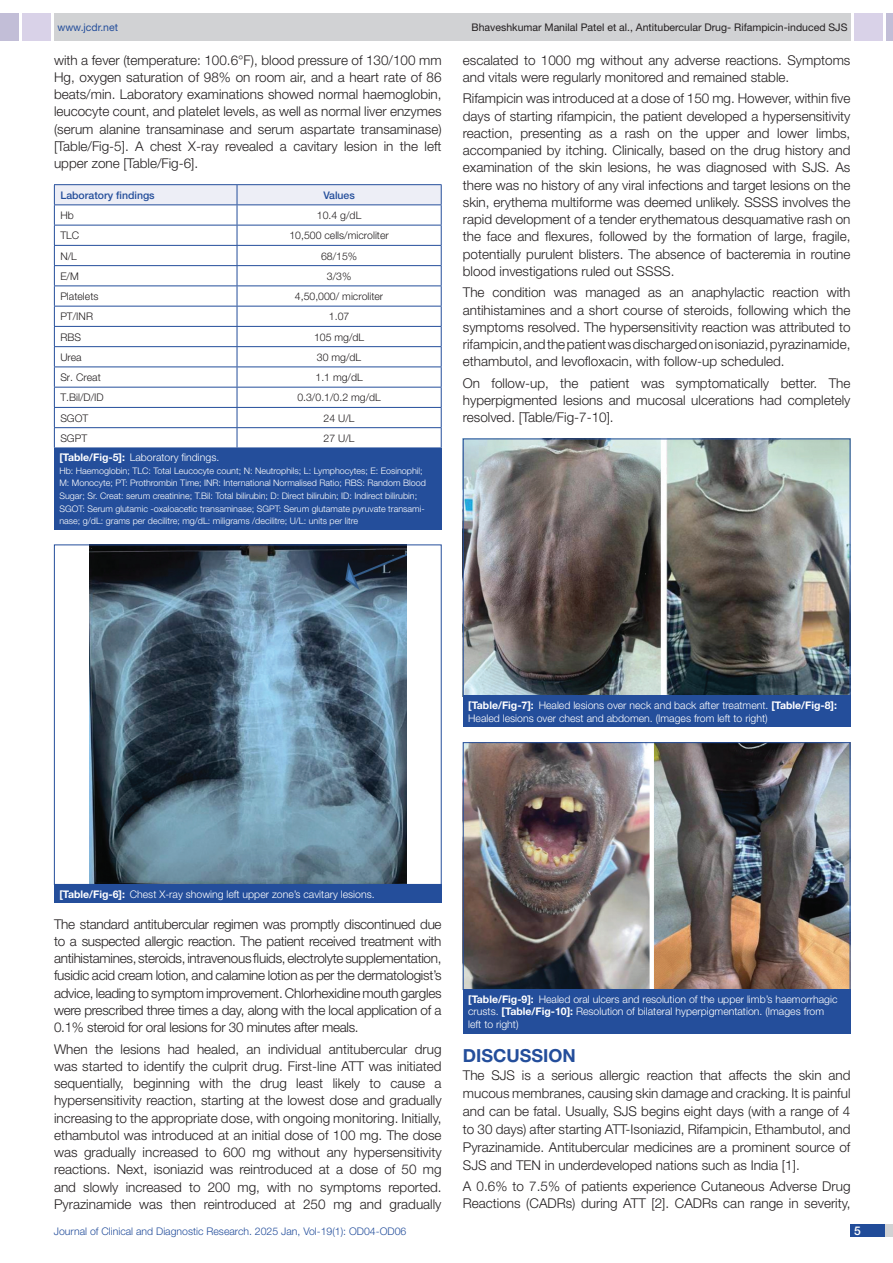
<style>
.page{position:relative;width:893px;height:1263px;background:#fff}
.page>*{position:absolute;margin:0;border:0;box-sizing:border-box;transform-origin:0 0}
.Heading{font:700 18px "Helvetica Neue";color:#244e9b}
.Body_text{font:300 13.5px/17.2px "Helvetica Neue";color:#231f20;text-align:justify}
.t1{font:500 12px "Helvetica Neue";color:#fff}
.TABLE_FIG{font:300 10.5px/12.6px "Helvetica Neue";color:#fff}
.tb_txt{font:300 10.5px "Helvetica Neue";color:#231f20}
.t2{font:10.5px "Helvetica Neue";color:#231f20}
.t3{font:300 10.5px "Helvetica Neue";color:#244e9b}
.tb_head{font:500 10.5px "Helvetica Neue";color:#244e9b}
.t4{font:10.5px "Helvetica Neue";color:#244e9b}
.TABLE_FIG-2{font:300 9px/12.6px "Helvetica Neue";color:#fff}
.s1{font-weight:700}
</style>
<div class="page">
<div style="left:54px;top:13px;width:796px;height:28px;background:#d1d2d4"></div>
<div style="left:0;top:13px;width:19px;height:28px;background:#c2bed7"></div>
<div style="left:22px;top:13px;width:29px;height:28px;background:#d9d2e8"></div>
<div style="left:886px;top:13px;width:7px;height:28px;background:#c2bed7"></div>
<div style="left:854px;top:13px;width:29px;height:28px;background:#d9d2e8"></div>
<div style="left:850px;top:1224px;width:43px;height:13px;background:#d1d2d4"></div>
<div style="left:850px;top:1224px;width:35px;height:13px;background:#214c99"></div>
<hr style="left:54px;top:184px;width:183px;height:1px;background:#244e9b">
<hr style="left:237px;top:184px;width:205px;height:1px;background:#244e9b">
<svg style="left:54px;top:185px;width:388px;height:263px"></svg>
<div style="left:54px;top:448px;width:388px;height:81px;background:#244e9b"></div>
<img style="left:89px;top:546px;width:317px;height:337px">
<div style="left:54px;top:884px;width:388px;height:19px;background:#244e9b"></div>
<img style="left:465px;top:441px;width:383px;height:253px">
<div style="left:463px;top:439px;width:387px;height:257px;border:1px solid #244e9b"></div>
<div style="left:463px;top:696px;width:387px;height:31px;background:#244e9b"></div>
<img style="left:465px;top:744px;width:383px;height:244px">
<div style="left:463px;top:742px;width:387px;height:248px;border:1px solid #244e9b"></div>
<div style="left:463px;top:989px;width:387px;height:44px;background:#244e9b"></div>
<p class="t4" style="left:57px;top:21px;width:62px">www.jcdr.net</p>
<p class="t2" style="left:472px;top:21px;width:377px">Bhaveshkumar Manilal Patel et al., Antitubercular Drug- Rifampicin-induced SJS</p>
<p class="Body_text" style="left:54px;top:51px;width:389px">with a fever (temperature: 100.6°F), blood pressure of 130/100 mm Hg, oxygen saturation of 98% on room air, and a heart rate of 86 beats/min. Laboratory examinations showed normal haemoglobin, leucocyte count, and platelet levels, as well as normal liver enzymes (serum alanine transaminase and serum aspartate transaminase) [Table/Fig-5]. A chest X-ray revealed a cavitary lesion in the left upper zone [Table/Fig-6].</p>
<p class="tb_head" style="left:60px;top:189px;width:96px">Laboratory findings</p>
<p class="tb_head" style="left:323px;top:189px;width:33px">Values</p>
<p class="tb_txt" style="left:60px;top:209px;width:15px">Hb</p>
<p class="tb_txt" style="left:317px;top:209px;width:46px">10.4 g/dL</p>
<p class="tb_txt" style="left:60px;top:229px;width:20px">TLC</p>
<p class="tb_txt" style="left:289px;top:229px;width:101px">10,500 cells/microliter</p>
<p class="tb_txt" style="left:60px;top:249px;width:18px">N/L</p>
<p class="tb_txt" style="left:321px;top:249px;width:38px">68/15%</p>
<p class="tb_txt" style="left:60px;top:270px;width:20px">E/M</p>
<p class="tb_txt" style="left:327px;top:270px;width:26px">3/3%</p>
<p class="tb_txt" style="left:60px;top:290px;width:40px">Platelets</p>
<p class="tb_txt" style="left:295px;top:290px;width:90px">4,50,000/ microliter</p>
<p class="tb_txt" style="left:60px;top:310px;width:34px">PT/INR</p>
<p class="tb_txt" style="left:329px;top:310px;width:22px">1.07</p>
<p class="tb_txt" style="left:60px;top:330px;width:22px">RBS</p>
<p class="tb_txt" style="left:314px;top:330px;width:52px">105 mg/dL</p>
<p class="tb_txt" style="left:60px;top:351px;width:23px">Urea</p>
<p class="tb_txt" style="left:317px;top:351px;width:46px">30 mg/dL</p>
<p class="tb_txt" style="left:60px;top:371px;width:42px">Sr. Creat</p>
<p class="tb_txt" style="left:315px;top:371px;width:49px">1.1 mg/dL</p>
<p class="tb_txt" style="left:60px;top:391px;width:45px">T.Bil/D/ID</p>
<p class="tb_txt" style="left:297px;top:391px;width:85px">0.3/0.1/0.2 mg/dL</p>
<p class="tb_txt" style="left:60px;top:411px;width:30px">SGOT</p>
<p class="tb_txt" style="left:324px;top:411px;width:32px">24 U/L</p>
<p class="tb_txt" style="left:60px;top:432px;width:28px">SGPT</p>
<p class="tb_txt" style="left:324px;top:432px;width:32px">27 U/L</p>
<p class="TABLE_FIG" style="left:59px;top:451px;width:161px"><span class="s1">[Table/Fig-5]:</span> Laboratory findings.</p>
<p class="TABLE_FIG-2" style="left:59px;top:464px;width:368px">Hb: Haemoglobin; TLC: Total Leucocyte count; N: Neutrophils; L: Lymphocytes; E: Eosinophil; M: Monocyte; PT: Prothrombin Time; INR: International Normalised Ratio; RBS: Random Blood Sugar; Sr. Creat: serum creatinine; T.Bil: Total bilirubin; D: Direct bilirubin; ID: Indirect bilirubin; SGOT: Serum glutamic -oxaloacetic transaminase; SGPT: Serum glutamate pyruvate transami&shy;nase; g/dL: grams per decilitre; mg/dL: miligrams /decilitre; U/L: units per litre</p>
<p class="Body_text" style="left:463px;top:51px;width:389px">escalated to 1000 mg without any adverse reactions. Symptoms and vitals were regularly monitored and remained stable.</p>
<p class="Body_text" style="left:463px;top:90px;width:389px">Rifampicin was introduced at a dose of 150 mg. However, within five days of starting rifampicin, the patient developed a hypersensitivity reaction, presenting as a rash on the upper and lower limbs, accompanied by itching. Clinically, based on the drug history and examination of the skin lesions, he was diagnosed with SJS. As there was no history of any viral infections and target lesions on the skin, erythema multiforme was deemed unlikely. SSSS involves the rapid development of a tender erythematous desquamative rash on the face and flexures, followed by the formation of large, fragile, potentially purulent blisters. The absence of bacteremia in routine blood investigations ruled out SSSS.</p>
<p class="Body_text" style="left:463px;top:284px;width:389px">The condition was managed as an anaphylactic reaction with antihistamines and a short course of steroids, following which the symptoms resolved. The hypersensitivity reaction was attributed to rifampicin, and the patient was discharged on isoniazid, pyrazinamide, ethambutol, and levofloxacin, with follow-up scheduled.</p>
<p class="Body_text" style="left:463px;top:374px;width:389px">On follow-up, the patient was symptomatically better. The hyperpigmented lesions and mucosal ulcerations had completely resolved. [Table/Fig-7-10].</p>
<p class="TABLE_FIG" style="left:468px;top:699px;width:370px"><span class="s1">[Table/Fig-7]:</span> Healed lesions over neck and back after treatment. <span class="s1">[Table/Fig-8]:<br></span>Healed lesions over chest and abdomen. (Images from left to right)</p>
<p class="TABLE_FIG" style="left:59px;top:887px;width:317px"><span class="s1">[Table/Fig-6]:</span> Chest X-ray showing left upper zone’s cavitary lesions.</p>
<p class="Body_text" style="left:54px;top:915px;width:389px">The standard antitubercular regimen was promptly discontinued due to a suspected allergic reaction. The patient received treatment with antihistamines, steroids, intravenous fluids, electrolyte supplementation, fusidic acid cream lotion, and calamine lotion as per the dermatologist’s advice, leading to symptom improvement. Chlorhexidine mouth gargles were prescribed three times a day, along with the local application of a 0.1% steroid for oral lesions for 30 minutes after meals.</p>
<p class="Body_text" style="left:54px;top:1040px;width:389px">When the lesions had healed, an individual antitubercular drug was started to identify the culprit drug. First-line ATT was initiated sequentially, beginning with the drug least likely to cause a hypersensitivity reaction, starting at the lowest dose and gradually increasing to the appropriate dose, with ongoing monitoring. Initially, ethambutol was introduced at an initial dose of 100 mg. The dose was gradually increased to 600 mg without any hypersensitivity reactions. Next, isoniazid was reintroduced at a dose of 50 mg and slowly increased to 200 mg, with no symptoms reported.<br>Pyrazinamide was then reintroduced at 250 mg and gradually</p>
<p class="TABLE_FIG" style="left:468px;top:992px;width:371px"><span class="s1">[Table/Fig-9]:</span> Healed oral ulcers and resolution of the upper limb’s haemorrhagic crusts. <span class="s1">[Table/Fig-10]:</span> Resolution of bilateral hyperpigmentation. (Images from left to right)</p>
<p class="Heading" style="left:463px;top:1045px;width:115px">DISCUSSION</p>
<p class="Body_text" style="left:463px;top:1066px;width:389px;line-height:17.9px">The SJS is a serious allergic reaction that affects the skin and mucous membranes, causing skin damage and cracking. It is painful and can be fatal. Usually, SJS begins eight days (with a range of 4 to 30 days) after starting ATT-Isoniazid, Rifampicin, Ethambutol, and Pyrazinamide. Antitubercular medicines are a prominent source of SJS and TEN in underdeveloped nations such as India [1].</p>
<p class="Body_text" style="left:463px;top:1177px;width:389px">A 0.6% to 7.5% of patients experience Cutaneous Adverse Drug<br>Reactions (CADRs) during ATT [2]. CADRs can range in severity,</p>
<p class="t3" style="left:54px;top:1225px;width:354px">Journal of Clinical and Diagnostic Research. 2025 Jan, Vol-19(1): OD04-OD06</p>
<p class="t1" style="left:854px;top:1223px;width:8px">5</p>
</div>
